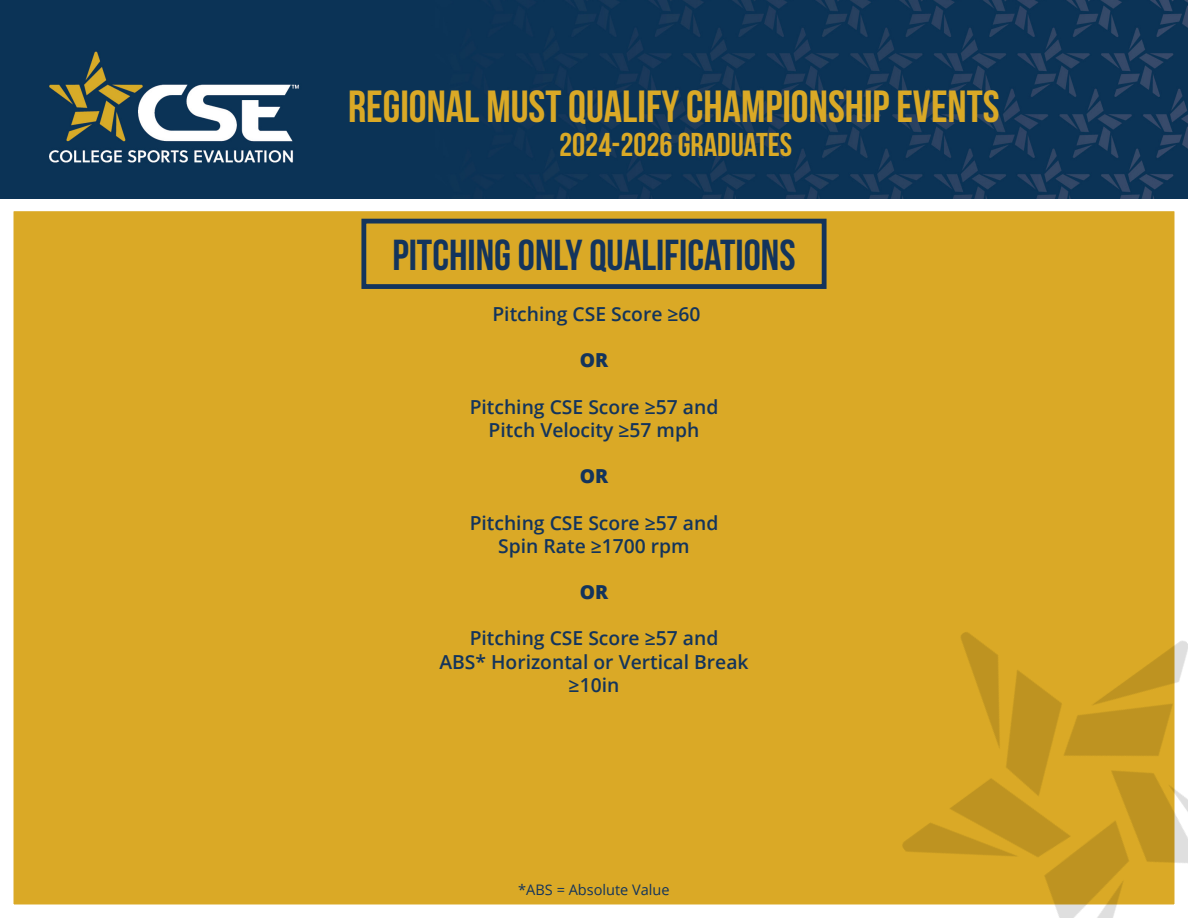
<style>
.page{position:relative;width:1188px;height:918px;background:#fff}
.page>*{position:absolute;margin:0;border:0;box-sizing:border-box;transform-origin:0 0}
.t1{font:45px "Bebas Neue";color:#daa926}
.t2{font:43.35px "Bebas Neue";color:#13345c}
.t3{font:33px "Bebas Neue";color:#daa926}
.t4{font:600 19.35px/23.1px "Open Sans";color:#13345c;text-align:center}
.t5{font:800 19.35px "Open Sans";color:#13345c}
.t6{font:14.55px "Open Sans";color:#13345c}
</style>
<div class="page">
<img style="left:0;top:0;width:1188px;height:198px">
<div style="left:10px;top:208px;width:1168px;height:700px;background:#daa926"></div>
<div style="left:8px;top:205px;width:1172px;height:705px;border:6px solid #fff"></div>
<img style="left:822px;top:530px;width:366px;height:388px">
<div style="left:361px;top:219px;width:466px;height:70px;border:5px solid #13345c"></div>
<p class="t1" style="left:348px;top:82px;width:653px">REGIONAL MUST QUALIFY CHAMPIONSHIP EVENTS</p>
<p class="t3" style="left:559px;top:126px;width:235px">2024-2026 GRADUATES</p>
<p class="t2" style="left:392px;top:231px;width:405px">PITCHING ONLY QUALIFICATIONS</p>
<p class="t4" style="left:492px;top:302px;width:210px">Pitching CSE Score ≥60</p>
<p class="t5" style="left:580px;top:346px;width:30px">OR</p>
<p class="t4" style="left:470px;top:395px;width:250px">Pitching CSE Score ≥57 and</p>
<p class="t4" style="left:489px;top:418px;width:212px">Pitch Velocity ≥57 mph</p>
<p class="t5" style="left:580px;top:461px;width:30px">OR</p>
<p class="t4" style="left:470px;top:511px;width:250px">Pitching CSE Score ≥57 and</p>
<p class="t4" style="left:498px;top:534px;width:193px">Spin Rate ≥1700 rpm</p>
<p class="t5" style="left:580px;top:577px;width:30px">OR</p>
<p class="t4" style="left:470px;top:626px;width:250px">Pitching CSE Score ≥57 and</p>
<p class="t4" style="left:439px;top:650px;width:311px">ABS* Horizontal or Vertical Break ≥10in</p>
<p class="t6" style="left:518px;top:880px;width:153px">*ABS = Absolute Value</p>
</div>
